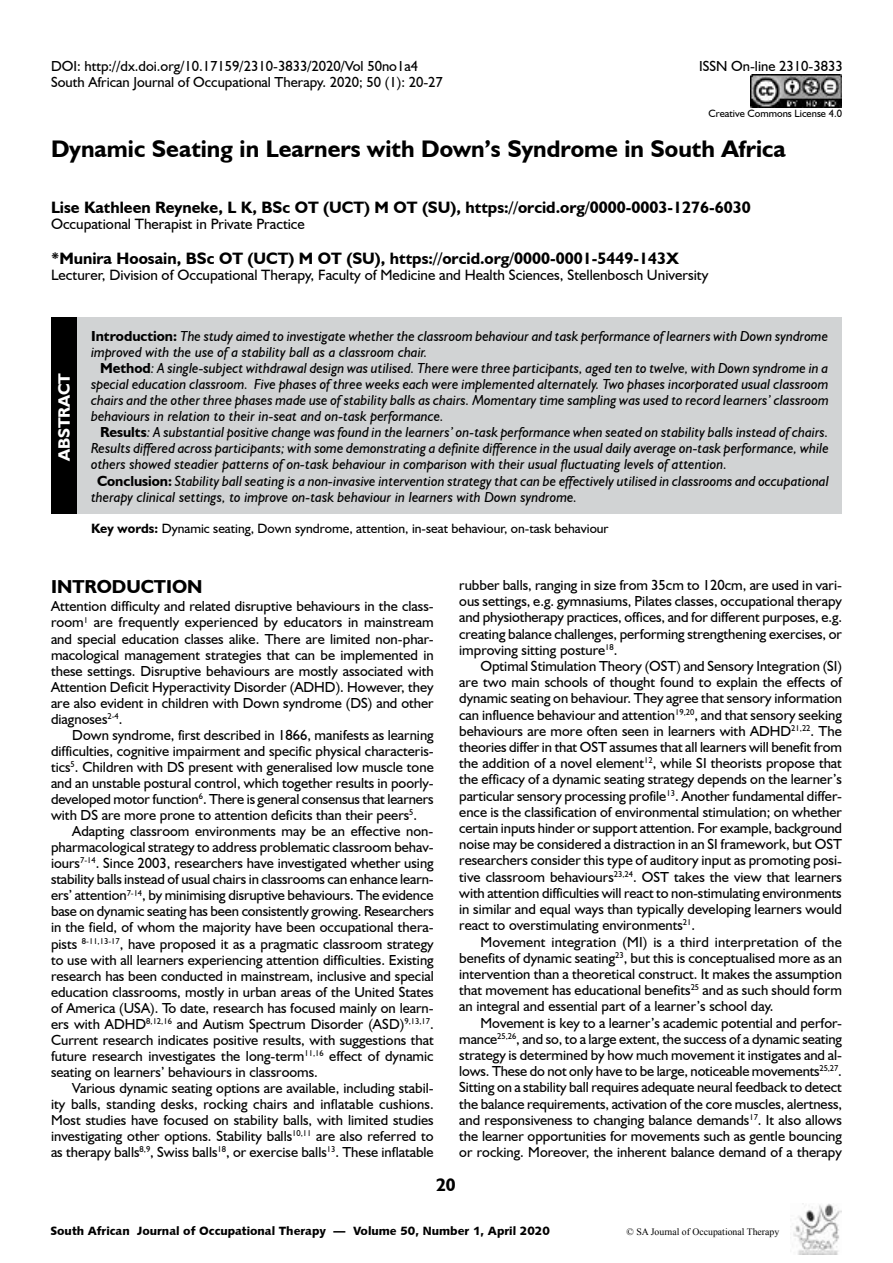
<style>
.page{position:relative;width:893px;height:1263px;background:#fff}
.page>*{position:absolute;margin:0;border:0;box-sizing:border-box;transform-origin:0 0}
.t1{font:700 24px "Humanist 521 BT";color:#000}
.t2{font:700 18.75px "Humanist 521 BT";color:#000}
.t3{font:700 18px "Humanist 521 BT";color:#000}
.t4{font:700 16.5px "Humanist 521 BT";color:#000}
.t5{font:700 16.5px "Humanist 521 BT";color:#fff}
.t6{font:15px "Humanist 521 BT";color:#000}
.t7{font:14.55px/16.2px "Humanist 521 BT";color:#000;text-align:justify}
.t8{font:italic 14.55px/16px "Humanist 521 BT";color:#000}
.t9{font:13.5px "Humanist 521 BT";color:#000}
.t10{font:12px "Humanist 531 BT Black A";color:#000}
.t11{font:10.5px "Humanist 521 BT";color:#000}
.t12{font:9.75px "Times New Roman";color:#000}
.s1{font-weight:700;font-style:normal}
.s2{font-weight:700}
</style>
<div class="page">
<img style="left:793px;top:1204px;width:48px;height:50px">
<img style="left:750px;top:74px;width:92px;height:33px">
<div style="left:52px;top:318px;width:790px;height:196px;background:#d1d3d4"></div>
<div style="left:51px;top:318px;width:26px;height:196px;background:#000"></div>
<p class="t7" style="left:51px;top:57px;width:369px">DOI: http://dx.doi.org/10.17159/2310-3833/2020/Vol 50no1a4</p>
<p class="t7" style="left:699px;top:57px;width:145px">ISSN On-line 2310-3833</p>
<p class="t7" style="left:51px;top:73px;width:393px">South African Journal of Occupational Therapy. 2020; 50 (1): 20-27</p>
<p class="t11" style="left:708px;top:107px;width:135px">Creative Commons License 4.0</p>
<h1 class="t1" style="left:51px;top:134px;width:736px">Dynamic Seating in Learners with Down’s Syndrome in South Africa</h1>
<p class="t4" style="left:51px;top:197px;width:701px">Lise Kathleen Reyneke, L K, BSc OT (UCT) M OT (SU), https://orcid.org/0000-0003-1276-6030</p>
<p class="t6" style="left:51px;top:215px;width:255px">Occupational Therapist in Private Practice</p>
<p class="t4" style="left:51px;top:248px;width:630px">*Munira Hoosain, BSc OT (UCT) M OT (SU), https://orcid.org/0000-0001-5449-143X</p>
<p class="t6" style="left:51px;top:266px;width:659px">Lecturer, Division of Occupational Therapy, Faculty of Medicine and Health Sciences, Stellenbosch University</p>
<p class="t5" style="left:54px;top:461px;width:90px;rotate:-90deg">ABSTRACT</p>
<p class="t8" style="left:91px;top:328px;width:739px"><span class="s1">Introduction:</span> The study aimed to investigate whether the classroom behaviour and task performance of learners with Down syndrome improved with the use of a stability ball as a classroom chair.</p>
<p class="t8" style="left:91px;top:360px;width:739px;text-align:justify;text-indent:9px"><span class="s1">Method</span>: A single-subject withdrawal design was utilised. There were three participants, aged ten to twelve, with Down syndrome in a special education classroom. Five phases of three weeks each were implemented alternately. Two phases incorporated usual classroom chairs and the other three phases made use of stability balls as chairs. Momentary time sampling was used to record learners’ classroom behaviours in relation to their in-seat and on-task performance.</p>
<p class="t8" style="left:100px;top:424px;width:730px"><span class="s1">Results</span>: A substantial positive change was found in the learners’ on-task performance when seated on stability balls instead of chairs.</p>
<p class="t8" style="left:91px;top:440px;width:739px">Results differed across participants; with some demonstrating a definite difference in the usual daily average on-task performance, while</p>
<p class="t8" style="left:91px;top:456px;width:637px">others showed steadier patterns of on-task behaviour in comparison with their usual fluctuating levels of attention.</p>
<p class="t8" style="left:97px;top:472px;width:733px"><span class="s1">Conclusion:</span> Stability ball seating is a non-invasive intervention strategy that can be effectively utilised in classrooms and occupational</p>
<p class="t8" style="left:91px;top:488px;width:488px">therapy clinical settings, to improve on-task behaviour in learners with Down syndrome.</p>
<p class="t9" style="left:91px;top:520px;width:519px"><span class="s2">Key words:</span> Dynamic seating, Down syndrome, attention, in-seat behaviour, on-task behaviour</p>
<p class="t2" style="left:51px;top:575px;width:153px">INTRODUCTION</p>
<p class="t7" style="left:51px;top:598px;width:384px">Attention difficulty and related disruptive behaviours in the class&shy;room<sup>1</sup> are frequently experienced by educators in mainstream and special education classes alike. There are limited non-phar&shy;macological management strategies that can be implemented in these settings. Disruptive behaviours are mostly associated with Attention Deficit Hyperactivity Disorder (ADHD). However, they are also evident in children with Down syndrome (DS) and other diagnoses<sup>2-4</sup>.</p>
<p class="t7" style="left:51px;top:726px;width:384px;text-indent:21px">Down syndrome, first described in 1866, manifests as learning difficulties, cognitive impairment and specific physical characteris&shy;tics<sup>5</sup>. Children with DS present with generalised low muscle tone and an unstable postural control, which together results in poorly&shy;developed motor function<sup>6</sup>. There is general consensus that learners with DS are more prone to attention deficits than their peers<sup>5</sup>.</p>
<p class="t7" style="left:51px;top:823px;width:384px;text-indent:21px">Adapting classroom environments may be an effective non&shy;pharmacological strategy to address problematic classroom behav&shy;iours<sup>7-14</sup>. Since 2003, researchers have investigated whether using stability balls instead of usual chairs in classrooms can enhance learn&shy;ers’ attention<sup>7-14</sup>, by minimising disruptive behaviours. The evidence base on dynamic seating has been consistently growing. Researchers in the field, of whom the majority have been occupational thera&shy;pists <sup>8-11,13-17</sup>, have proposed it as a pragmatic classroom strategy to use with all learners experiencing attention difficulties. Existing research has been conducted in mainstream, inclusive and special education classrooms, mostly in urban areas of the United States of America (USA). To date, research has focused mainly on learn&shy;ers with ADHD<sup>8,12,16</sup> and Autism Spectrum Disorder (ASD)<sup>9,13,17</sup>.<br>Current research indicates positive results, with suggestions that future research investigates the long-term<sup>11,16</sup> effect of dynamic seating on learners’ behaviours in classrooms.</p>
<p class="t7" style="left:51px;top:1080px;width:384px;text-indent:21px">Various dynamic seating options are available, including stabil&shy;ity balls, standing desks, rocking chairs and inflatable cushions.<br>Most studies have focused on stability balls, with limited studies investigating other options. Stability balls<sup>10,11</sup> are also referred to as therapy balls<sup>8,9</sup>, Swiss balls<sup>18</sup>, or exercise balls<sup>13</sup>. These inflatable</p>
<p class="t7" style="left:459px;top:577px;width:384px">rubber balls, ranging in size from 35cm to 120cm, are used in vari&shy;ous settings, e.g. gymnasiums, Pilates classes, occupational therapy and physiotherapy practices, offices, and for different purposes, e.g. creating balance challenges, performing strengthening exercises, or improving sitting posture<sup>18</sup>.</p>
<p class="t7" style="left:459px;top:658px;width:384px;text-indent:21px">Optimal Stimulation Theory (OST) and Sensory Integration (SI) are two main schools of thought found to explain the effects of dynamic seating on behaviour. They agree that sensory information can influence behaviour and attention<sup>19,20</sup>, and that sensory seeking behaviours are more often seen in learners with ADHD<sup>21,22</sup>. The theories differ in that OST assumes that all learners will benefit from the addition of a novel element<sup>12</sup>, while SI theorists propose that the efficacy of a dynamic seating strategy depends on the learner’s particular sensory processing profile<sup>13</sup>. Another fundamental differ&shy;ence is the classification of environmental stimulation; on whether certain inputs hinder or support attention. For example, background noise may be considered a distraction in an SI framework, but OST researchers consider this type of auditory input as promoting posi&shy;tive classroom behaviours<sup>23,24</sup>. OST takes the view that learners with attention difficulties will react to non-stimulating environments in similar and equal ways than typically developing learners would react to overstimulating environments<sup>21</sup>.</p>
<p class="t7" style="left:459px;top:933px;width:384px;text-indent:21px">Movement integration (MI) is a third interpretation of the benefits of dynamic seating<sup>23</sup>, but this is conceptualised more as an intervention than a theoretical construct. It makes the assumption that movement has educational benefits<sup>25</sup> and as such should form an integral and essential part of a learner’s school day.</p>
<p class="t7" style="left:459px;top:1014px;width:384px;text-indent:21px">Movement is key to a learner’s academic potential and perfor&shy;mance<sup>25,26</sup>, and so, to a large extent, the success of a dynamic seating strategy is determined by how much movement it instigates and al&shy;lows. These do not only have to be large, noticeable movements<sup>25,27</sup>.<br>Sitting on a stability ball requires adequate neural feedback to detect the balance requirements, activation of the core muscles, alertness, and responsiveness to changing balance demands<sup>17</sup>. It also allows the learner opportunities for movements such as gentle bouncing or rocking. Moreover, the inherent balance demand of a therapy</p>
<p class="t3" style="left:436px;top:1173px;width:21px">20</p>
<p class="t10" style="left:50px;top:1223px;width:501px">South African Journal of Occupational Therapy — Volume 50, Number 1, April 2020</p>
<p class="t12" style="left:627px;top:1225px;width:154px">© SA Journal of Occupational Therapy</p>
</div>
